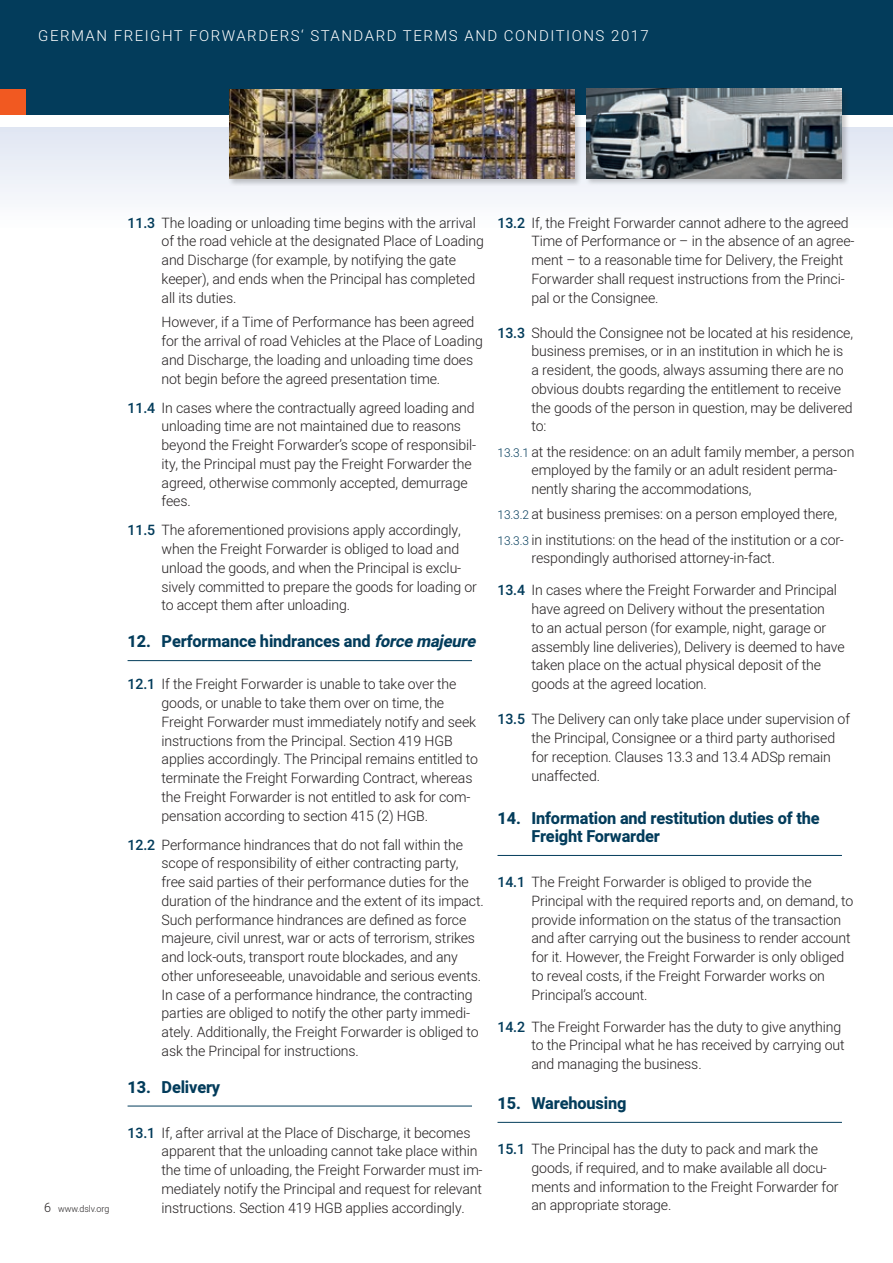
<style>
.page{position:relative;width:893px;height:1263px;background:#fff}
.page>*{position:absolute;margin:0;border:0;box-sizing:border-box;transform-origin:0 0}
.t1{font:800 16.5px/18.8px "Heebo";letter-spacing:-.01em;color:#033c5b}
.t2{font:300 15px "Heebo";letter-spacing:.1em;color:#fff}
.t3{font:300 14.25px/18.8px "Heebo";letter-spacing:-.01em;color:#231f20}
.t4{font:300 9px "Heebo";letter-spacing:-.01em;color:#231f20}
.s1{font-size:12.75px}
.s2{font-weight:500;color:#033c5b}
.s3{font-style:italic}
.s4{font-size:12px;color:#033c5b}
</style>
<div class="page">
<div style="left:0;top:0;width:893px;height:115px;background:#033c5b"></div>
<div style="left:0;top:128px;width:893px;height:102px;background:linear-gradient(to bottom,#e0e6f2,#fefefe)"></div>
<div style="left:0;top:89px;width:26px;height:26px;background:#f15921"></div>
<hr style="left:128px;top:660px;width:344px;height:1px;background:#033c5b">
<hr style="left:128px;top:1106px;width:344px;height:1px;background:#033c5b">
<hr style="left:497px;top:855px;width:345px;height:1px;background:#033c5b">
<hr style="left:497px;top:1122px;width:345px;height:1px;background:#033c5b">
<div style="left:585px;top:87px;width:265px;height:99px;background:#231f20;opacity:.25"></div>
<img style="left:587px;top:89px;width:255px;height:89px">
<div style="left:228px;top:88px;width:354px;height:98px;background:#231f20;opacity:.25"></div>
<img style="left:230px;top:89px;width:344px;height:90px">
<p class="t2" style="left:38px;top:26px;width:612px">GERMAN FREIGHT FORWARDERS‘ STANDARD TERMS AND CONDITIONS 2017</p>
<p class="t4" style="left:44px;top:1202px;width:67px"><span class="s1">6</span> www.dslv.org</p>
<p class="t3" style="left:162px;top:213px;width:324px;text-indent:-34px"><span class="s2">11.3</span> The loading or unloading time begins with the arrival of the road vehicle at the designated Place of Loading and Discharge (for example, by notifying the gate keeper), and ends when the Principal has completed all its duties.</p>
<p class="t3" style="left:162px;top:313px;width:323px">However, if a Time of Performance has been agreed for the arrival of road Vehicles at the Place of Loading and Discharge, the loading and unloading time does not begin before the agreed presentation time.</p>
<p class="t3" style="left:162px;top:398px;width:316px;text-indent:-34px"><span class="s2">11.4</span> In cases where the contractually agreed loading and unloading time are not maintained due to reasons beyond the Freight Forwarder’s scope of responsibil&shy;ity, the Principal must pay the Freight Forwarder the agreed, otherwise commonly accepted, demurrage fees.</p>
<p class="t3" style="left:162px;top:521px;width:317px;text-indent:-34px"><span class="s2">11.5</span> The aforementioned provisions apply accordingly, when the Freight Forwarder is obliged to load and unload the goods, and when the Principal is exclu&shy;sively committed to prepare the goods for loading or to accept them after unloading.</p>
<p class="t1" style="left:128px;top:633px;width:354px">12. Performance hindrances and <span class="s3">forcemajeure</span></p>
<p class="t3" style="left:162px;top:675px;width:318px;text-indent:-34px"><span class="s2">12.1</span> If the Freight Forwarder is unable to take over the goods, or unable to take them over on time, the Freight Forwarder must immediately notify and seek instructions from the Principal. Section 419 HGB applies accordingly. The Principal remains entitled to terminate the Freight Forwarding Contract, whereas the Freight Forwarder is not entitled to ask for com&shy;pensation according to section 415 (2) HGB.</p>
<p class="t3" style="left:162px;top:835px;width:324px;text-indent:-34px"><span class="s2">12.2</span> Performance hindrances that do not fall within the scope of responsibility of either contracting party, free said parties of their performance duties for the duration of the hindrance and the extent of its impact.<br>Such performance hindrances are defined as force majeure, civil unrest, war or acts of terrorism, strikes and lock-outs, transport route blockades, and any other unforeseeable, unavoidable and serious events.<br>In case of a performance hindrance, the contracting parties are obliged to notify the other party immedi&shy;ately. Additionally, the Freight Forwarder is obliged to ask the Principal for instructions.</p>
<p class="t1" style="left:128px;top:1078px;width:94px">13. Delivery</p>
<p class="t3" style="left:162px;top:1123px;width:323px;text-indent:-34px"><span class="s2">13.1</span> If, after arrival at the Place of Discharge, it becomes apparent that the unloading cannot take place within the time of unloading, the Freight Forwarder must im&shy;mediately notify the Principal and request for relevant instructions. Section 419 HGB applies accordingly.</p>
<p class="t3" style="left:531px;top:213px;width:324px;text-indent:-34px"><span class="s2">13.2</span> If, the Freight Forwarder cannot adhere to the agreed Time of Performance or – in the absence of an agree&shy;ment – to a reasonable time for Delivery, the Freight Forwarder shall request instructions from the Princi&shy;pal or the Consignee.</p>
<p class="t3" style="left:531px;top:323px;width:323px;text-indent:-34px"><span class="s2">13.3</span> Should the Consignee not be located at his residence, business premises, or in an institution in which he is a resident, the goods, always assuming there are no obvious doubts regarding the entitlement to receive the goods of the person in question, may be delivered to:</p>
<p class="t3" style="left:531px;top:442px;width:324px;text-indent:-34px"><span class="s4">13.3.1</span> at the residence: on an adult family member, a person employed by the family or an adult resident perma&shy;nently sharing the accommodations,</p>
<p class="t3" style="left:497px;top:501px;width:348px;line-height:25.2px"><span class="s4">13.3.2</span> at business premises: on a person employed there,<br><span class="s4">13.3.3</span> in institutions: on the head of the institution or a cor-</p>
<p class="t3" style="left:531px;top:549px;width:245px">respondingly authorised attorney-in-fact.</p>
<p class="t3" style="left:531px;top:581px;width:315px;text-indent:-34px"><span class="s2">13.4</span> In cases where the Freight Forwarder and Principal have agreed on Delivery without the presentation<br>to an actual person (for example, night, garage or assembly line deliveries), Delivery is deemed to have taken place on the actual physical deposit of the goods at the agreed location.</p>
<p class="t3" style="left:531px;top:710px;width:320px;text-indent:-34px"><span class="s2">13.5</span> The Delivery can only take place under supervision of the Principal, Consignee or a third party authorised for reception. Clauses 13.3 and 13.4 ADSp remain unaffected.</p>
<p class="t1" style="left:531px;top:809px;width:290px;text-indent:-34px">14. Information and restitution duties of the<br>Freight Forwarder</p>
<p class="t3" style="left:531px;top:872px;width:323px;text-indent:-34px"><span class="s2">14.1</span> The Freight Forwarder is obliged to provide the Principal with the required reports and, on demand, to provide information on the status of the transaction and after carrying out the business to render account for it. However, the Freight Forwarder is only obliged to reveal costs, if the Freight Forwarder works on Principal’s account.</p>
<p class="t3" style="left:531px;top:1017px;width:315px;text-indent:-34px"><span class="s2">14.2</span> The Freight Forwarder has the duty to give anything to the Principal what he has received by carrying out and managing the business.</p>
<p class="t1" style="left:497px;top:1094px;width:130px">15. Warehousing</p>
<p class="t3" style="left:531px;top:1139px;width:309px;text-indent:-34px"><span class="s2">15.1</span> The Principal has the duty to pack and mark the goods, if required, and to make available all docu&shy;ments and information to the Freight Forwarder for an appropriate storage.</p>
</div>
